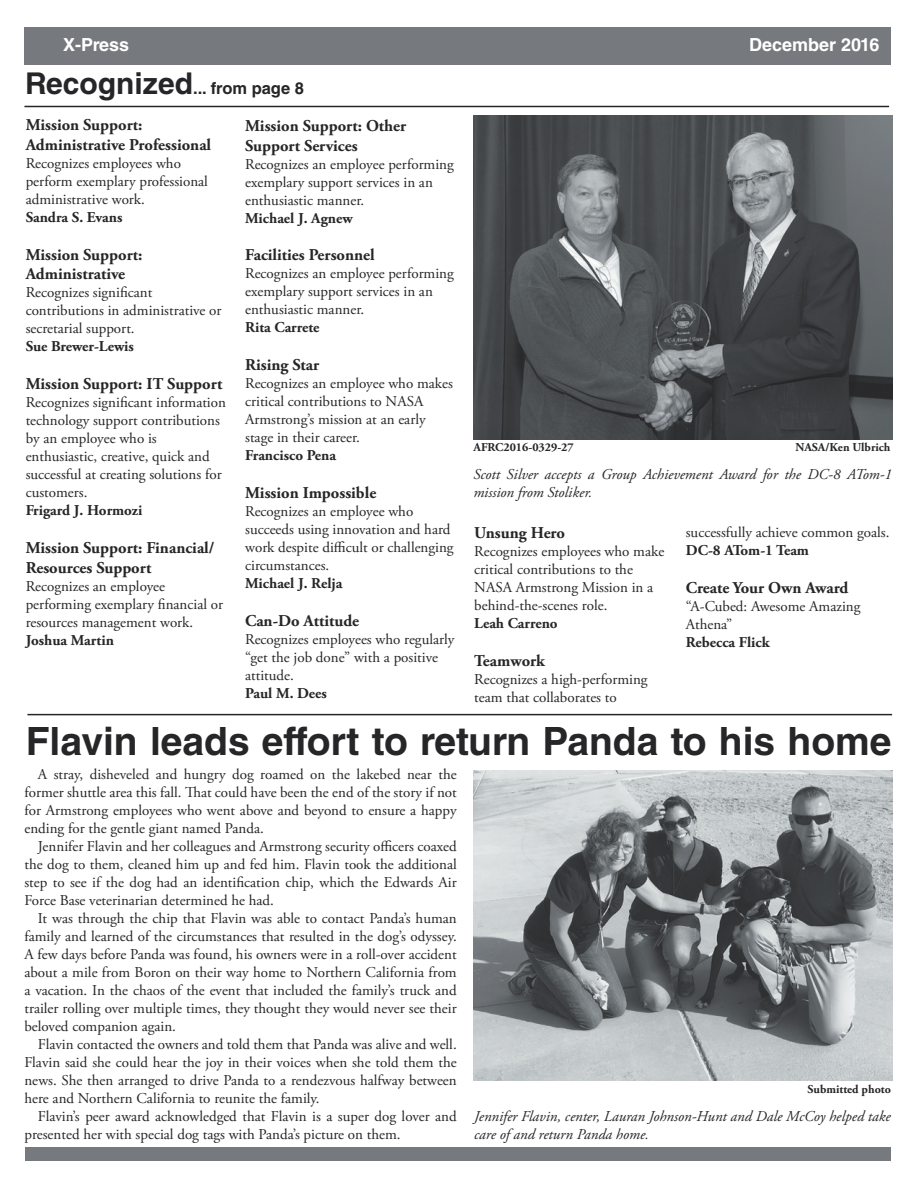
<style>
.page{position:relative;width:918px;height:1188px;background:#fff}
.page>*{position:absolute;margin:0;border:0;box-sizing:border-box;transform-origin:0 0}
.t1{font:700 39px "Helvetica LT Std";color:#262527}
.t2{font:700 18px "Helvetica LT Std";color:#fff}
.t3{font:700 16.5px/19.8px "Adobe Garamond Pro";color:#262527}
.t4{font:700 16.5px "Helvetica LT Std";color:#262527}
.t5{font:15px/18px "Adobe Garamond Pro";color:#262527}
.t6{font:italic 15px/18px "Adobe Garamond Pro";color:#262527}
.t7{font:700 15px "Adobe Garamond Pro";color:#262527}
.t8{font:700 12px "Adobe Garamond Pro";color:#262527}
.s1{font-size:30px}
</style>
<div class="page">
<div style="left:24px;top:27px;width:867px;height:37px;background:#767a7e"></div>
<div style="left:26px;top:1147px;width:865px;height:14px;background:#767a7e"></div>
<hr style="left:24px;top:106px;width:865px;height:1px;background:#262527">
<img style="left:473px;top:116px;width:419px;height:323px">
<hr style="left:27px;top:714px;width:865px;height:1px;background:#262527">
<img style="left:474px;top:771px;width:419px;height:310px">
<p class="t2" style="left:63px;top:34px;width:68px">X-Press</p>
<p class="t2" style="left:749px;top:34px;width:132px">December 2016</p>
<p class="t4" style="left:25px;top:78px;width:280px"><span class="s1">Recognized</span>... from page 8</p>
<p class="t3" style="left:26px;top:115px;width:187px">Mission Support:<br>Administrative Professional</p>
<p class="t5" style="left:26px;top:155px;width:184px">Recognizes employees who perform exemplary professional administrative work.</p>
<p class="t7" style="left:26px;top:208px;width:98px">Sandra S. Evans</p>
<p class="t3" style="left:26px;top:245px;width:118px">Mission Support:<br>Administrative</p>
<p class="t5" style="left:26px;top:284px;width:197px">Recognizes significant contributions in administrative or secretarial support.</p>
<p class="t7" style="left:26px;top:338px;width:110px">Sue Brewer-Lewis</p>
<p class="t3" style="left:26px;top:374px;width:198px">Mission Support: IT Support</p>
<p class="t5" style="left:26px;top:394px;width:202px">Recognizes significant information technology support contributions by an employee who is enthusiastic, creative, quick and successful at creating solutions for customers.</p>
<p class="t7" style="left:26px;top:502px;width:118px">Frigard J. Hormozi</p>
<p class="t3" style="left:26px;top:538px;width:190px">Mission Support: Financial/<br>Resources Support</p>
<p class="t5" style="left:26px;top:578px;width:199px">Recognizes an employee performing exemplary financial or resources management work.</p>
<p class="t7" style="left:26px;top:631px;width:90px">Joshua Martin</p>
<p class="t3" style="left:245px;top:116px;width:163px">Mission Support: Other<br>Support Services</p>
<p class="t5" style="left:245px;top:155px;width:210px">Recognizes an employee performing exemplary support services in an enthusiastic manner.</p>
<p class="t7" style="left:245px;top:209px;width:109px">Michael J. Agnew</p>
<p class="t3" style="left:245px;top:246px;width:131px">Facilities Personnel</p>
<p class="t5" style="left:245px;top:265px;width:210px">Recognizes an employee performing exemplary support services in an enthusiastic manner.</p>
<p class="t7" style="left:245px;top:319px;width:76px">Rita Carrete</p>
<p class="t3" style="left:245px;top:355px;width:75px">Rising Star</p>
<p class="t5" style="left:245px;top:375px;width:209px">Recognizes an employee who makes critical contributions to NASA<br>Armstrong’s mission at an early stage in their career.</p>
<p class="t7" style="left:245px;top:447px;width:92px">Francisco Pena</p>
<p class="t3" style="left:245px;top:483px;width:133px">Mission Impossible</p>
<p class="t5" style="left:245px;top:503px;width:210px">Recognizes an employee who succeeds using innovation and hard work despite difficult or challenging circumstances.</p>
<p class="t7" style="left:245px;top:575px;width:99px">Michael J. Relja</p>
<p class="t3" style="left:245px;top:611px;width:115px">Can-Do Attitude</p>
<p class="t5" style="left:245px;top:631px;width:211px">Recognizes employees who regularly “get the job done” with a positive attitude.</p>
<p class="t7" style="left:245px;top:684px;width:83px">Paul M. Dees</p>
<p class="t8" style="left:474px;top:441px;width:102px">AFRC2016-0329-27</p>
<p class="t8" style="left:795px;top:441px;width:97px">NASA/Ken Ulbrich</p>
<p class="t6" style="left:473px;top:465px;width:420px">Scott Silver accepts a Group Achievement Award for the DC-8 ATom-1 mission from Stoliker.</p>
<p class="t3" style="left:474px;top:523px;width:92px">Unsung Hero</p>
<p class="t5" style="left:474px;top:543px;width:192px">Recognizes employees who make critical contributions to the<br>NASA Armstrong Mission in a behind-the-scenes role.</p>
<p class="t7" style="left:474px;top:614px;width:85px">Leah Carreno</p>
<p class="t3" style="left:474px;top:651px;width:72px">Teamwork</p>
<p class="t5" style="left:474px;top:670px;width:175px">Recognizes a high-performing team that collaborates to</p>
<p class="t5" style="left:686px;top:524px;width:205px">successfully achieve common goals.</p>
<p class="t7" style="left:686px;top:541px;width:125px">DC-8 ATom-1 Team</p>
<p class="t3" style="left:686px;top:578px;width:164px">Create Your Own Award</p>
<p class="t5" style="left:686px;top:597px;width:176px">“A-Cubed: Awesome Amazing<br>Athena”</p>
<p class="t7" style="left:686px;top:633px;width:85px">Rebecca Flick</p>
<p class="t1" style="left:26px;top:718px;width:867px">Flavin leads effort to return Panda to his home</p>
<p class="t5" style="left:24px;top:765px;width:434px;text-align:justify;text-indent:14px">A stray, disheveled and hungry dog roamed on the lakebed near the former shuttle area this fall. That could have been the end of the story if not for Armstrong employees who went above and beyond to ensure a happy ending for the gentle giant named Panda.</p>
<p class="t5" style="left:24px;top:837px;width:434px;text-align:justify;text-indent:14px">Jennifer Flavin and her colleagues and Armstrong security officers coaxed the dog to them, cleaned him up and fed him. Flavin took the additional step to see if the dog had an identification chip, which the Edwards Air Force Base veterinarian determined he had.</p>
<p class="t5" style="left:24px;top:909px;width:434px;text-align:justify;text-indent:14px">It was through the chip that Flavin was able to contact Panda’s human family and learned of the circumstances that resulted in the dog’s odyssey.<br>A few days before Panda was found, his owners were in a roll-over accident about a mile from Boron on their way home to Northern California from a vacation. In the chaos of the event that included the family’s truck and trailer rolling over multiple times, they thought they would never see their beloved companion again.</p>
<p class="t5" style="left:24px;top:1035px;width:434px;text-align:justify;text-indent:14px">Flavin contacted the owners and told them that Panda was alive and well.<br>Flavin said she could hear the joy in their voices when she told them the news. She then arranged to drive Panda to a rendezvous halfway between here and Northern California to reunite the family.</p>
<p class="t5" style="left:24px;top:1107px;width:434px;text-indent:14px">Flavin’s peer award acknowledged that Flavin is a super dog lover and presented her with special dog tags with Panda’s picture on them.</p>
<p class="t8" style="left:808px;top:1082px;width:85px">Submitted photo</p>
<p class="t6" style="left:474px;top:1108px;width:418px">Jennifer Flavin, center, Lauran Johnson-Hunt and Dale McCoy helped take care of and return Panda home.</p>
</div>
